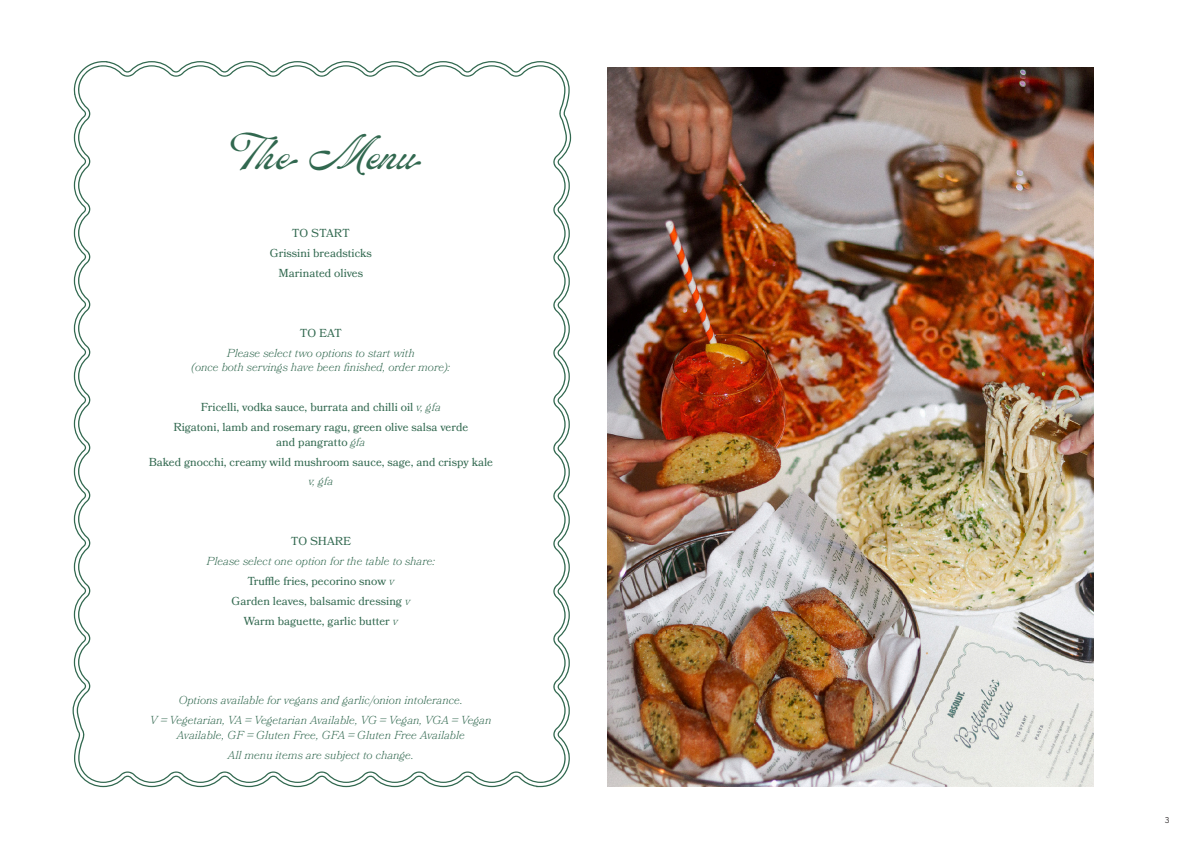
<style>
.page{position:relative;width:1191px;height:842px;background:#fff}
.page>*{position:absolute;margin:0;border:0;box-sizing:border-box;transform-origin:0 0}
.t1{font:48px "ED Lavonia";letter-spacing:-.005em;color:#31684f}
.t2{font:11.6px/14.7px "Bookmania";color:#31684f;text-align:center}
.t3{font:italic 300 11.6px/14.7px "Bookmania";color:#31684f;text-align:center}
.t4{font:300 9px "Sofia Pro";color:#231f20}
.s1{font-weight:300;font-style:italic}
</style>
<div class="page">
<svg style="left:73px;top:61px;width:498px;height:726px"></svg>
<img style="left:607px;top:67px;width:486px;height:719px">
<p class="t1" style="left:231px;top:126px;width:192px">The Menu</p>
<p class="t2" style="left:292px;top:226px;width:60px">TO START</p>
<p class="t2" style="left:270px;top:245px;width:103px">Grissini breadsticks</p>
<p class="t2" style="left:278px;top:265px;width:86px">Marinated olives</p>
<p class="t2" style="left:300px;top:325px;width:43px">TO EAT</p>
<p class="t3" style="left:192px;top:345px;width:260px">Please select two options to start with<br>(once both servings have been finished, order more):</p>
<p class="t2" style="left:201px;top:400px;width:241px">Fricelli, vodka sauce, burrata and chilli oil <span class="s1">v, gfa</span></p>
<p class="t2" style="left:173px;top:420px;width:296px">Rigatoni, lamb and rosemary ragu, green olive salsa verde and pangratto <span class="s1">gfa</span></p>
<p class="t2" style="left:149px;top:453px;width:346px;line-height:18.7px">Baked gnocchi, creamy wild mushroom sauce, sage, and crispy kale <span class="s1">v, gfa</span></p>
<p class="t2" style="left:291px;top:533px;width:62px">TO SHARE</p>
<p class="t3" style="left:207px;top:553px;width:230px">Please select one option for the table to share:</p>
<p class="t2" style="left:247px;top:573px;width:148px">Truffle fries, pecorino snow <span class="s1">v</span></p>
<p class="t2" style="left:232px;top:593px;width:180px">Garden leaves, balsamic dressing <span class="s1">v</span></p>
<p class="t2" style="left:244px;top:613px;width:156px">Warm baguette, garlic butter <span class="s1">v</span></p>
<p class="t3" style="left:179px;top:693px;width:285px">Options available for vegans and garlic/onion intolerance.</p>
<p class="t3" style="left:150px;top:713px;width:343px">V = Vegetarian, VA = Vegetarian Available, VG = Vegan, VGA = Vegan<br>Available, GF = Gluten Free, GFA = Gluten Free Available</p>
<p class="t3" style="left:228px;top:748px;width:187px">All menu items are subject to change.</p>
<p class="t4" style="left:1164px;top:813px;width:6px">3</p>
</div>
